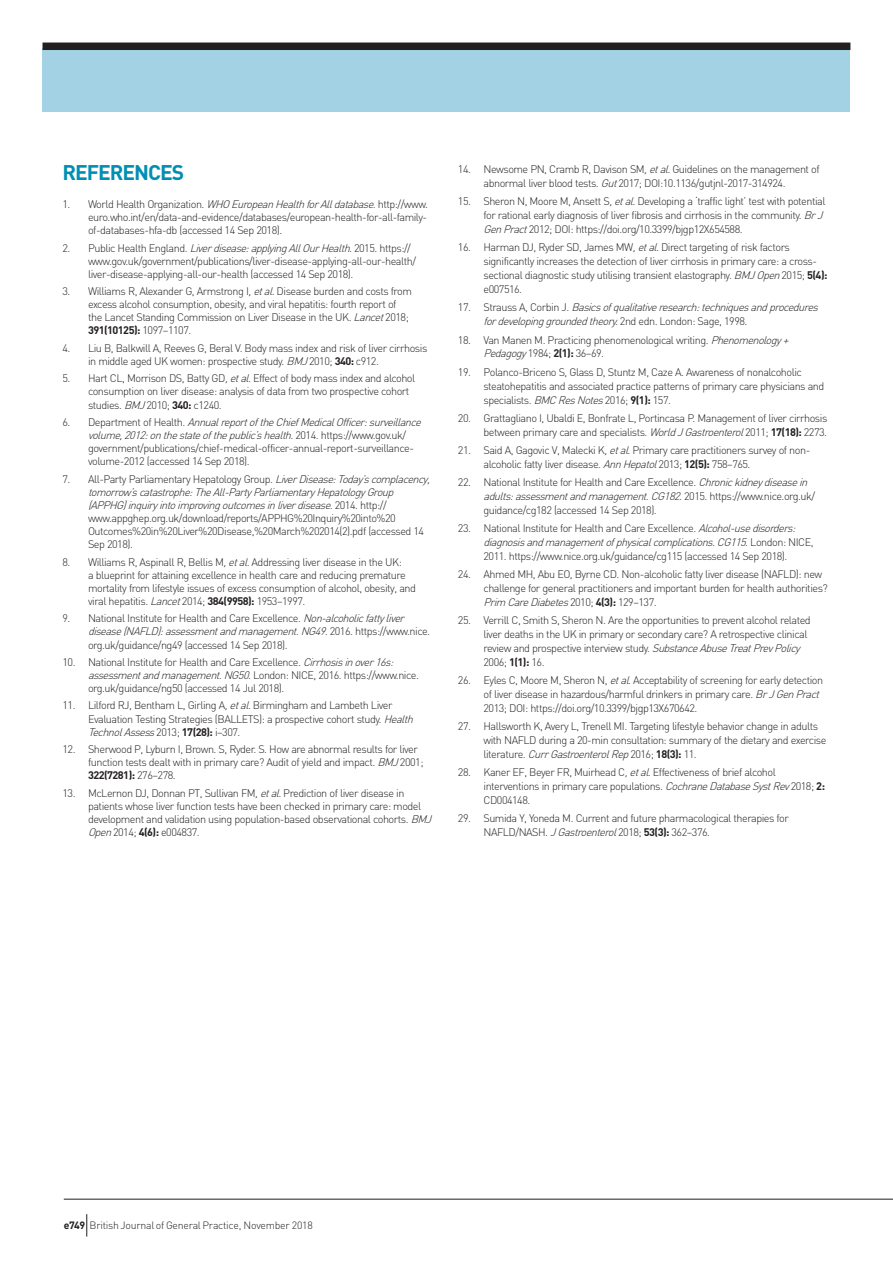
<style>
.page{position:relative;width:893px;height:1263px;background:#fff}
.page>*{position:absolute;margin:0;border:0;box-sizing:border-box;transform-origin:0 0}
.t1{font:700 21px "DIN";letter-spacing:-.05em;color:#008fb3}
.t2{font:300 10.8px/13px "DIN";letter-spacing:-.045em;color:#231f20}
.t3{font:italic 300 10.8px/14px "DIN";color:#231f20}
.t4{font:300 10.5px "DIN";letter-spacing:-.025em;color:#231f20}
.s1{font-style:italic}
.s2{font-weight:700}
.s3{font-style:normal}
</style>
<div class="page">
<div style="left:43px;top:48px;width:807px;height:64px;background:#a2d2e3"></div>
<div style="left:43px;top:43px;width:807px;height:7px;background:#231f20"></div>
<hr style="left:64px;top:1199px;width:829px;height:1px;background:#231f20">
<svg style="left:86px;top:1214px;width:1px;height:22px"></svg>
<h1 class="t1" style="left:63px;top:159px;width:123px">REFERENCES</h1>
<p class="t2" style="left:88px;top:197px;width:341px;text-align:justify;text-indent:-26px">1. World Health Organization. <span class="s1">WHOEuropeanHealthforAlldatabase.</span>http://www. euro.who.int/en/data-and-evidence/databases/european-health-for-all-family&shy;of-databases-hfa-db (accessed 14 Sep 2018).</p>
<p class="t2" style="left:88px;top:241px;width:330px;text-indent:-26px">2. Public Health England. <span class="s1">Liverdisease:applyingAllOurHealth.</span>2015. https:// www.gov.uk/government/publications/liver-disease-applying-all-our-health/ liver-disease-applying-all-our-health (accessed 14 Sep 2018).</p>
<p class="t2" style="left:88px;top:285px;width:325px;text-indent:-26px">3. Williams R, Alexander G, Armstrong I<span class="s1">,etal.</span>Disease burden and costs from excess alcohol consumption, obesity, and viral hepatitis: fourth report of the Lancet Standing Commission on Liver Disease in the UK. <span class="s1">Lancet</span>2018; <span class="s2">391(10125):</span> 1097–1107.</p>
<p class="t2" style="left:88px;top:341px;width:341px;text-indent:-26px">4. Liu B, Balkwill A, Reeves G, Beral V. Body mass index and risk of liver cirrhosis in middle aged UK women: prospective study. <span class="s1">BMJ</span>2010; <span class="s2">340:</span> c912.</p>
<p class="t2" style="left:88px;top:372px;width:329px;text-indent:-26px">5. Hart CL, Morrison DS, Batty GD<span class="s1">,etal.</span>Effect of body mass index and alcohol consumption on liver disease: analysis of data from two prospective cohort studies. <span class="s1">BMJ</span>2010; <span class="s2">340:</span> c1240.</p>
<p class="t2" style="left:88px;top:415px;width:338px;text-indent:-26px">6 . D e p a r t m e n t o f H e a l t h . <span class="s1">AnnualreportoftheChiefMedicalOfficer:surveillance volume,2012:onthestateofthepublic’shealth.</span>2 0 1 4 . h t t p s : //www. g o v. u k/ government/publications/chief-medical-officer-annual-report-surveillance&shy;volume-2012 (accessed 14 Sep 2018).</p>
<p class="t2" style="left:88px;top:472px;width:347px;text-indent:-26px">7. All-Party Parliamentary Hepatology Group. <span class="s1">LiverDisease:Today’scomplacency, tomorrow’scatastrophe:TheAll-PartyParliamentaryHepatologyGroup (APPHG)inquiryintoimprovingoutcomesinliverdisease.</span>2 0 1 4 . h t t p : // www.appghep.org.uk/download/reports/APPHG%20Inquiry%20into%20<br>Outcomes%20in%20Liver%20Disease,%20March%202014(2).pdf (accessed 14<br>Sep 2018).</p>
<p class="t2" style="left:88px;top:555px;width:329px;text-indent:-26px">8. Williams R, Aspinall R, Bellis M<span class="s1">,etal.</span>Addressing liver disease in the UK:<br>a blueprint for attaining excellence in health care and reducing premature mortality from lifestyle issues of excess consumption of alcohol, obesity, and viral hepatitis. <span class="s1">Lancet</span>2014; <span class="s2">384(9958):</span> 1953–1997.</p>
<p class="t2" style="left:88px;top:612px;width:344px;text-indent:-26px">9. National Institute for Health and Care Excellence. <span class="s1">Non-alcoholicfattyliver disease(NAFLD):assessmentandmanagement.NG49.</span>2 0 1 6 . h t t p s : //www . n i c e . org.uk/guidance/ng49 (accessed 14 Sep 2018).</p>
<p class="t2" style="left:88px;top:655px;width:332px;text-indent:-26px">10. National Institute for Health and Care Excellence. <span class="s1">Cirrhosisinover16s: assessmentandmanagement.NG50</span>. London: NICE, 2016. https://www.nice. org.uk/guidance/ng50 (accessed 14 Jul 2018).</p>
<p class="t2" style="left:88px;top:699px;width:330px;text-indent:-26px">11. Lilford RJ, Bentham L, Girling A<span class="s1">,etal.</span>Birmingham and Lambeth Liver<br>Evaluation Testing Strategies (BALLETS): a prospective cohort study. <span class="s1">Health<br>TechnolAssess</span>2013; <span class="s2">17(28):</span> i–307.</p>
<p class="t2" style="left:88px;top:742px;width:337px;text-indent:-26px">12. Sherwood P, Lyburn I, Brown. S, Ryder. S. How are abnormal results for liver function tests dealt with in primary care? Audit of yield and impact. <span class="s1">BMJ</span>2001;<br><span class="s2">322(7281):</span> 276–278.</p>
<p class="t2" style="left:88px;top:786px;width:348px;text-indent:-26px">13. McLernon DJ, Donnan PT, Sullivan FM<span class="s1">,etal.</span>Prediction of liver disease in patients whose liver function tests have been checked in primary care: model development and validation using population-based observational cohorts. <span class="s1">BMJ Open</span>2014; <span class="s2">4(6):</span> e004837.</p>
<p class="t2" style="left:483px;top:162px;width:338px;line-height:14px;text-indent:-26px">14. Newsome PN, Cramb R, Davison SM<span class="s1">,etal.</span>Guidelines on the management of abnormal liver blood tests. <span class="s1">Gut</span>2017; DOI:10.1136/gutjnl-2017-314924.</p>
<p class="t2" style="left:483px;top:194px;width:344px;line-height:14px;text-align:justify;text-indent:-26px">15. Sheron N, Moore M, Ansett S<span class="s1">,etal.</span>Developing a ‘traffic light’ test with potential for rational early diagnosis of liver fibrosis and cirrhosis in the community. <span class="s1">BrJ GenPract</span>2012; DOI: https://doi.org/10.3399/bjgp12X654588.</p>
<p class="t2" style="left:483px;top:240px;width:345px;line-height:14px;text-indent:-26px">16. Harman DJ, Ryder SD, James MW<span class="s1">,etal.</span>Direct targeting of risk factors significantly increases the detection of liver cirrhosis in primary care: a cross&shy;sectional diagnostic study utilising transient elastography. <span class="s1">BMJOpen</span>2015; <span class="s2">5(4): </span>e007516.</p>
<p class="t3" style="left:483px;top:300px;width:339px;text-indent:-26px"><span class="s3">1 7 . S t r a u s s A , C o r b i n J .</span> Basicsofqualitativeresearch:techniquesandprocedures fordevelopinggroundedtheory.<span class="s3">2 n d e d n</span> .<span class="s3">L o n d o n : S a g e , 1 9 9 8 .</span></p>
<p class="t2" style="left:483px;top:333px;width:310px;line-height:14px;text-indent:-26px">18. Van Manen M. Practicing phenomenological writing. <span class="s1">Phenomenology+<br>Pedagogy</span>1984; <span class="s2">2(1):</span> 36–69.</p>
<p class="t2" style="left:483px;top:365px;width:342px;line-height:14px;text-indent:-26px">19. Polanco-Briceno S, Glass D, Stuntz M, Caze A. Awareness of nonalcoholic steatohepatitis and associated practice patterns of primary care physicians and specialists. <span class="s1">BMCResNotes</span>2016; <span class="s2">9(1):</span> 157.</p>
<p class="t2" style="left:458px;top:411px;width:371px;line-height:14px;text-align:right">20. Grattagliano I, Ubaldi E, Bonfrate L, Portincasa P. Management of liver cirrhosis between primary care and specialists. <span class="s1">WorldJGastroenterol</span>2011; <span class="s2">17(18):</span> 2273.</p>
<p class="t2" style="left:483px;top:443px;width:328px;line-height:14px;text-indent:-26px">21. Said A, Gagovic V, Malecki K<span class="s1">,etal.</span>Primary care practitioners survey of non&shy;alcoholic fatty liver disease. <span class="s1">AnnHepatol</span>2013; <span class="s2">12(5):</span> 758–765.</p>
<p class="t2" style="left:483px;top:475px;width:333px;line-height:14px;text-indent:-26px">22. National Institute for Health and Care Excellence. <span class="s1">Chronickidneydiseasein adults:assessmentandmanagement.CG182</span>. 2 0 1 5 . h t t p s : //www. n i c e . o rg . u k/ guidance/cg182 (accessed 14 Sep 2018).</p>
<p class="t2" style="left:483px;top:521px;width:332px;line-height:14px;text-indent:-26px">23. National Institute for Health and Care Excellence. <span class="s1">Alcohol-usedisorders: diagnosisandmanagementofphysicalcomplications.CG115</span>. L o n d o n : N I C E ,<br>2011. https://www.nice.org.uk/guidance/cg115 (accessed 14 Sep 2018).</p>
<p class="t2" style="left:483px;top:567px;width:346px;line-height:14px;text-indent:-26px">24. Ahmed MH, Abu EO, Byrne CD. Non-alcoholic fatty liver disease (NAFLD): new challenge for general practitioners and important burden for health authorities?<br><span class="s1">Prim CareDiabetes</span>2010; <span class="s2">4(3):</span> 129–137.</p>
<p class="t2" style="left:483px;top:613px;width:329px;line-height:14px;text-indent:-26px">25. Verrill C, Smith S, Sheron N. Are the opportunities to prevent alcohol related liver deaths in the UK in primary or secondary care? A retrospective clinical review and prospective interview study. <span class="s1">SubstanceAbuseTreatPrevPolicy </span>2006; <span class="s2">1(1):</span> 16.</p>
<p class="t2" style="left:483px;top:673px;width:341px;line-height:14px;text-align:justify;text-indent:-26px">26. Eyles C, Moore M, Sheron N, <span class="s1">etal</span>. Acceptability of screening for early detection of liver disease in hazardous/harmful drinkers in primary care. <span class="s1">BrJGenPract </span>2013; DOI: https://doi.org/10.3399/bjgp13X670642.</p>
<p class="t2" style="left:483px;top:719px;width:344px;line-height:14px;text-indent:-26px">27. Hallsworth K, Avery L, Trenell MI. Targeting lifestyle behavior change in adults with NAFLD during a 20-min consultation: summary of the dietary and exercise literature. <span class="s1">CurrGastroenterolRep</span>2016; <span class="s2">18(3):</span> 11.</p>
<p class="t2" style="left:483px;top:765px;width:343px;line-height:14px;text-indent:-26px">28. Kaner EF, Beyer FR, Muirhead C<span class="s1">,etal.</span>Effectiveness of brief alcohol interventions in primary care populations. <span class="s1">CochraneDatabaseSystRev</span>2018; <span class="s2">2:<br></span>CD004148.</p>
<p class="t2" style="left:483px;top:811px;width:307px;line-height:14px;text-indent:-26px">29. Sumida Y, Yoneda M. Current and future pharmacological therapies for<br>NAFLD/NASH. <span class="s1">JGastroenterol</span>2018; <span class="s2">53(3):</span> 362–376.</p>
<p class="t4" style="left:64px;top:1218px;width:250px"><span class="s2">e749</span> British Journal of General Practice, November 2018</p>
</div>
